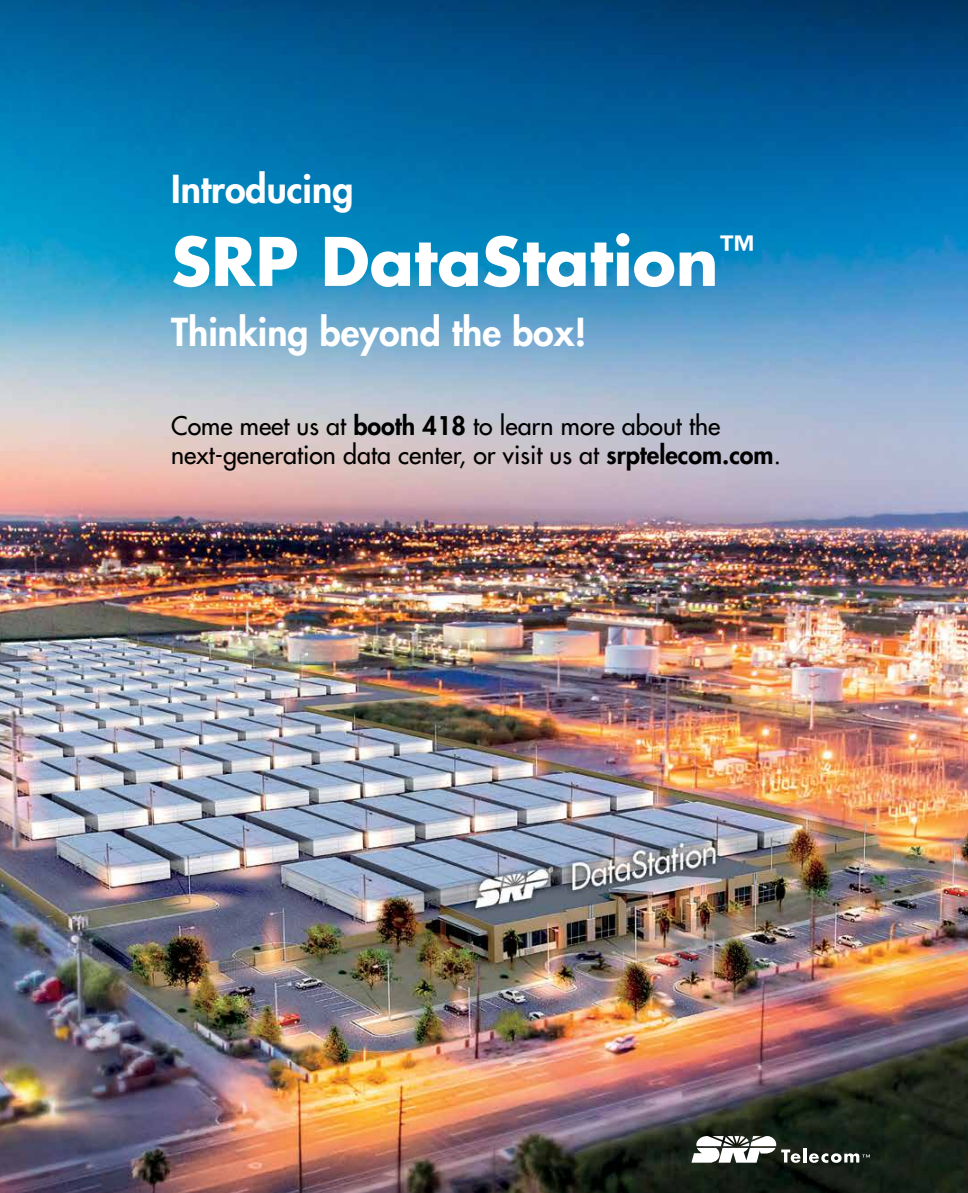
<style>
.page{position:relative;width:968px;height:1193px;background:#fff}
.page>*{position:absolute;margin:0;border:0;box-sizing:border-box;transform-origin:0 0}
.t1{font:700 65px "Futura Std";color:#fff}
.t2{font:800 37.5px "Futura Std";color:#fff}
.t3{font:500 25px/28.8px "Futura Std";color:#000}
.s1{font-weight:800}
</style>
<div class="page">
<img style="left:0;top:0;width:968px;height:1192px">
<svg style="left:691px;top:1136px;width:109px;height:26px"></svg>
<hr style="left:803px;top:1148px;width:3px;height:14px;background:#fff">
<svg style="left:809px;top:1153px;width:61px;height:9px"></svg>
<h2 class="t2" style="left:171px;top:166px;width:184px">Introducing</h2>
<h1 class="t1" style="left:171px;top:218px;width:584px">SRP DataStation<sup>™</sup></h1>
<h2 class="t2" style="left:171px;top:308px;width:417px">Thinking beyond the box!</h2>
<p class="t3" style="left:171px;top:412px;width:611px">Come meet us at <span class="s1">booth 418</span> to learn more about the next-generation data center, or visit us at <span class="s1">srptelecom.com</span>.</p>
</div>
